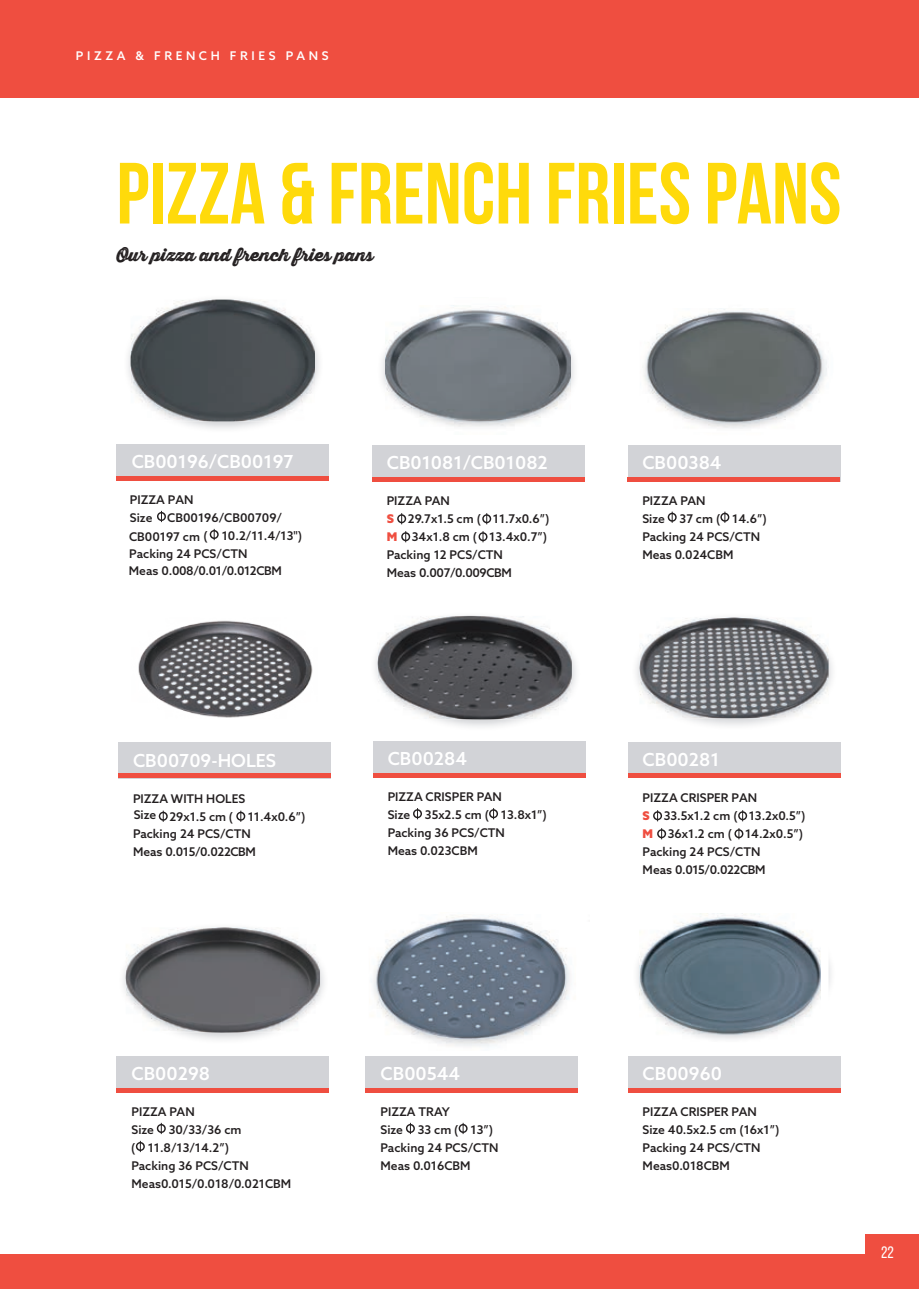
<style>
.page{position:relative;width:919px;height:1289px;background:#fff}
.page>*{position:absolute;margin:0;border:0;box-sizing:border-box;transform-origin:0 0}
.t1{font:700 86.55px "Bebas Neue";color:#ffda0b}
.t2{font:500 18px "Azo Sans";color:#fff}
.t3{font:16.8px "Thirsty Rough Blk One";color:#231f20}
.t4{font:16.5px "Bebas Neue";color:#fff}
.t5{font:500 12px/18px "Azo Sans";color:#231f20}
.t6{font:500 12px "Azo Sans";letter-spacing:.3em;color:#fff}
.t7{font:500 12px "Azo Sans";letter-spacing:-.035em;color:#231f20}
.t8{font:500 12px "Azo Sans";letter-spacing:-.03em;color:#231f20}
.t9{font:900 12px/18px "Azo Sans";color:#ef4e40}
</style>
<div class="page">
<img style="left:639px;top:913px;width:181px;height:128px">
<div style="left:627px;top:1056px;width:213px;height:36px;background:#d2d3d7"></div>
<div style="left:627px;top:1087px;width:213px;height:5px;background:#ef4e40"></div>
<div style="left:116px;top:1056px;width:213px;height:36px;background:#d2d3d7"></div>
<svg style="left:156px;top:1122px;width:10px;height:12px"></svg>
<svg style="left:135px;top:1140px;width:10px;height:12px"></svg>
<hr style="left:116px;top:1088px;width:213px;height:4px;background:#ef4e40">
<img style="left:123px;top:966px;width:201px;height:74px">
<img style="left:126px;top:927px;width:194px;height:105px">
<img style="left:373px;top:916px;width:197px;height:131px">
<div style="left:365px;top:1056px;width:213px;height:36px;background:#d2d3d7"></div>
<svg style="left:405px;top:1122px;width:10px;height:12px"></svg>
<svg style="left:458px;top:1122px;width:10px;height:12px"></svg>
<hr style="left:365px;top:1088px;width:213px;height:4px;background:#ef4e40">
<div style="left:0;top:1px;width:918px;height:97px;background:#ef4e40"></div>
<img style="left:643px;top:309px;width:184px;height:120px">
<img style="left:128px;top:346px;width:191px;height:83px">
<img style="left:131px;top:299px;width:184px;height:122px">
<img style="left:382px;top:348px;width:193px;height:44px">
<img style="left:385px;top:305px;width:185px;height:122px">
<div style="left:627px;top:444px;width:213px;height:37px;background:#d2d3d7"></div>
<div style="left:116px;top:444px;width:213px;height:36px;background:#d2d3d7"></div>
<div style="left:118px;top:742px;width:213px;height:36px;background:#d2d3d7"></div>
<svg style="left:667px;top:511px;width:10px;height:12px"></svg>
<svg style="left:720px;top:511px;width:9px;height:12px"></svg>
<hr style="left:627px;top:477px;width:213px;height:4px;background:#ef4e40">
<hr style="left:117px;top:476px;width:212px;height:4px;background:#ef4e40">
<div style="left:118px;top:773px;width:213px;height:5px;background:#ef4e40"></div>
<div style="left:371px;top:445px;width:213px;height:36px;background:#d2d3d7"></div>
<hr style="left:371px;top:477px;width:213px;height:4px;background:#ef4e40">
<svg style="left:157px;top:511px;width:9px;height:11px"></svg>
<svg style="left:397px;top:513px;width:9px;height:11px"></svg>
<svg style="left:482px;top:513px;width:9px;height:11px"></svg>
<svg style="left:401px;top:531px;width:10px;height:11px"></svg>
<svg style="left:478px;top:531px;width:10px;height:11px"></svg>
<svg style="left:158px;top:810px;width:10px;height:11px"></svg>
<svg style="left:236px;top:810px;width:10px;height:11px"></svg>
<svg style="left:209px;top:529px;width:10px;height:11px"></svg>
<img style="left:636px;top:650px;width:196px;height:76px">
<img style="left:639px;top:617px;width:189px;height:101px">
<div style="left:627px;top:741px;width:213px;height:36px;background:#d2d3d7"></div>
<hr style="left:627px;top:773px;width:213px;height:4px;background:#ef4e40">
<svg style="left:653px;top:810px;width:9px;height:11px"></svg>
<svg style="left:738px;top:810px;width:9px;height:11px"></svg>
<svg style="left:657px;top:828px;width:9px;height:11px"></svg>
<svg style="left:734px;top:828px;width:10px;height:11px"></svg>
<img style="left:377px;top:616px;width:195px;height:103px">
<svg style="left:413px;top:808px;width:9px;height:11px"></svg>
<svg style="left:489px;top:808px;width:9px;height:11px"></svg>
<div style="left:372px;top:773px;width:213px;height:5px;background:#ef4e40"></div>
<div style="left:372px;top:741px;width:213px;height:36px;background:#d2d3d7"></div>
<hr style="left:372px;top:773px;width:213px;height:4px;background:#ef4e40">
<img style="left:138px;top:620px;width:175px;height:98px">
<div style="left:0;top:1254px;width:918px;height:34px;background:#ef4e40"></div>
<div style="left:865px;top:1233px;width:42px;height:43px;background:#ef4e40"></div>
<div style="left:907px;top:1233px;width:11px;height:43px;background:#ef4e40"></div>
<p class="t6" style="left:76px;top:47px;width:254px">PIZZA &amp; FRENCH FRIES PANS</p>
<h1 class="t1" style="left:116px;top:146px;width:726px">PIZZA &amp; FRENCH FRIES PANS</h1>
<h3 class="t3" style="left:116px;top:242px;width:258px">Our pizza and french fries pans</h3>
<h2 class="t2" style="left:132px;top:450px;width:163px">CB00196/CB00197</h2>
<p class="t5" style="left:129px;top:491px;width:175px">PIZZA PAN<br>Size CB00196/CB00709/<br>CB00197 cm ( 10.2/11.4/13")<br>Packing 24 PCS/CTN<br>Meas 0.008/0.01/0.012CBM</p>
<h2 class="t2" style="left:133px;top:748px;width:145px">CB00709-HOLES</h2>
<p class="t5" style="left:133px;top:789px;width:114px">PIZZA WITH HOLES</p>
<p class="t5" style="left:134px;top:806px;width:24px">Size</p>
<p class="t5" style="left:133px;top:807px;width:174px;text-indent:36px">29x1.5 cm ( 11.4x0.6”)<br>Packing 24 PCS/CTN<br>Meas 0.015/0.022CBM</p>
<h2 class="t2" style="left:386px;top:451px;width:163px">CB01081/CB01082</h2>
<p class="t5" style="left:386px;top:491px;width:65px">PIZZA PAN</p>
<p class="t5" style="left:408px;top:509px;width:143px">29.7x1.5 cm ( 11.7x0.6”)</p>
<p class="t5" style="left:412px;top:527px;width:137px">34x1.8 cm ( 13.4x0.7”)</p>
<p class="t5" style="left:386px;top:545px;width:118px">Packing 12 PCS/CTN</p>
<p class="t7" style="left:386px;top:565px;width:127px">Meas 0.007/0.009CBM</p>
<p class="t9" style="left:386px;top:509px;width:12px">S<br>M</p>
<h2 class="t2" style="left:387px;top:747px;width:81px">CB00284</h2>
<h2 class="t2" style="left:434px;top:747px;width:46px">0284</h2>
<p class="t5" style="left:387px;top:787px;width:161px">PIZZA CRISPER PAN<br>Size 35x2.5 cm ( 13.8x1”)<br>Packing 36 PCS/CTN<br>Meas 0.023CBM</p>
<h2 class="t2" style="left:642px;top:450px;width:81px">CB00384</h2>
<p class="t5" style="left:642px;top:491px;width:65px">PIZZA PAN<br>Size</p>
<p class="t5" style="left:642px;top:509px;width:126px;text-indent:37px">37 cm ( 14.6”)<br>Packing 24 PCS/CTN<br>Meas 0.024CBM</p>
<h2 class="t2" style="left:642px;top:747px;width:78px">CB00281</h2>
<p class="t5" style="left:642px;top:788px;width:116px">PIZZA CRISPER PAN</p>
<p class="t9" style="left:642px;top:806px;width:12px">S<br>M</p>
<p class="t5" style="left:663px;top:806px;width:143px">33.5x1.2 cm ( 13.2x0.5”)</p>
<p class="t5" style="left:667px;top:824px;width:137px">36x1.2 cm ( 14.2x0.5”)</p>
<p class="t5" style="left:642px;top:842px;width:119px">Packing 24 PCS/CTN</p>
<p class="t8" style="left:642px;top:862px;width:124px">Meas 0.015/0.022CBM</p>
<h2 class="t2" style="left:131px;top:1061px;width:80px">CB00298</h2>
<p class="t5" style="left:131px;top:1102px;width:161px">PIZZA PAN<br>Size 30/33/36 cm<br>( 11.8/13/14.2”)<br>Packing 36 PCS/CTN<br>Meas0.015/0.018/0.021CBM</p>
<h2 class="t2" style="left:380px;top:1061px;width:81px">CB00544</h2>
<p class="t5" style="left:380px;top:1102px;width:119px">PIZZA TRAY<br>Size 33 cm ( 13”)<br>Packing 24 PCS/CTN<br>Meas 0.016CBM</p>
<h2 class="t2" style="left:642px;top:1061px;width:81px">CB00960</h2>
<p class="t5" style="left:642px;top:1102px;width:138px">PIZZA CRISPER PAN<br>Size 40.5x2.5 cm (16x1”)<br>Packing 24 PCS/CTN<br>Meas0.018CBM</p>
<h3 class="t4" style="left:881px;top:1243px;width:14px">22</h3>
</div>
